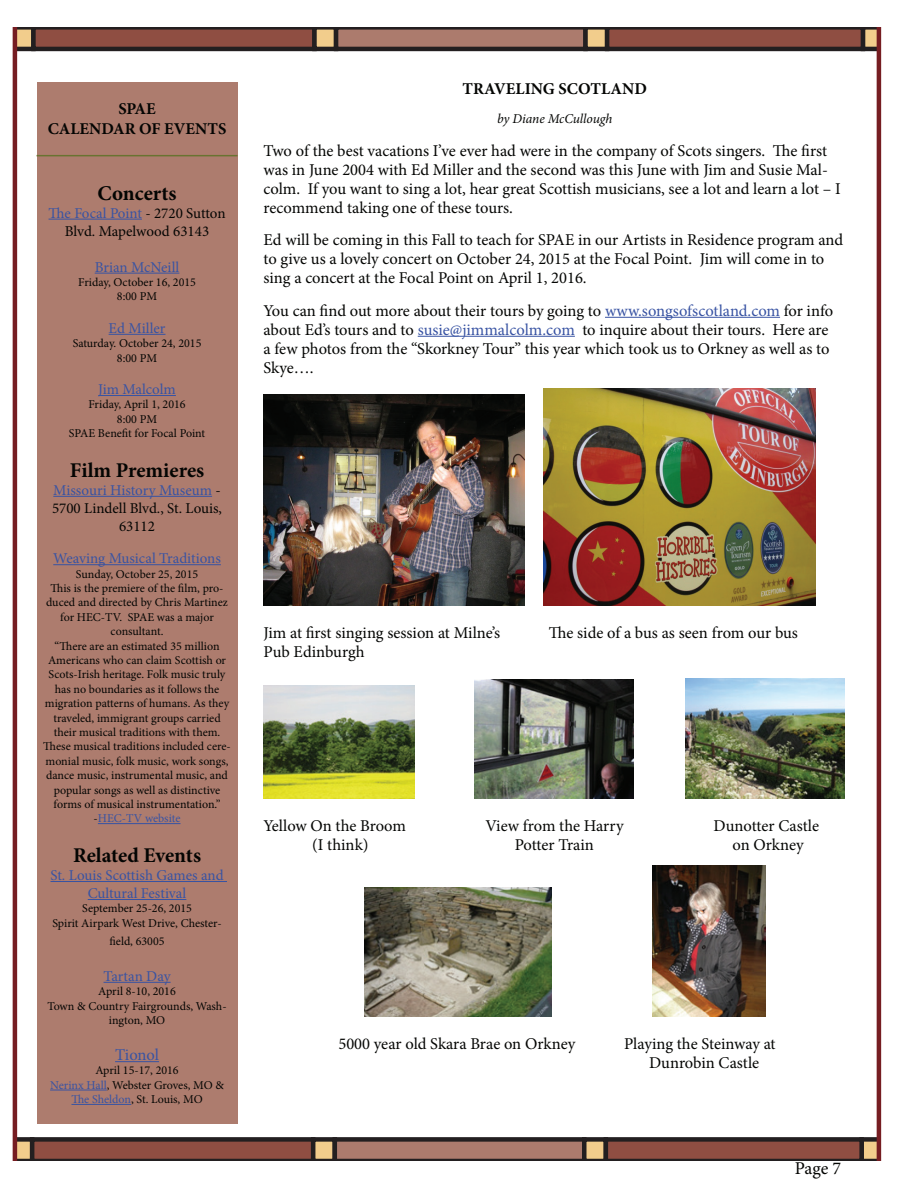
<style>
.page{position:relative;width:900px;height:1200px;background:#fff}
.page>*{position:absolute;margin:0;border:0;box-sizing:border-box;transform-origin:0 0}
.t1{font:700 21px "Minion Pro";letter-spacing:-.005em;color:#040503}
.t2{font:18px "Minion Pro";color:#040503}
.t3{font:16.5px/18.9px "Minion Pro";letter-spacing:-.005em;color:#040503}
.t4{font:700 16.5px/19.8px "Minion Pro";color:#040503;text-align:center}
.t5{font:16.5px "Minion Pro";letter-spacing:-.005em;color:#3853a3}
.t6{font:15px/18px "Minion Pro";color:#3853a3;text-align:center}
.t7{font:15px/18px "Minion Pro";letter-spacing:-.005em;color:#040503;text-align:center}
.t8{font:italic 13.5px "Minion Pro";letter-spacing:-.005em;color:#040503}
.t9{font:12px/14.4px "Minion Pro";color:#040503;text-align:center}
.s1{color:#3853a3}
</style>
<div class="page">
<svg style="left:17px;top:27px;width:860px;height:24px;background:#784e43"></svg>
<svg style="left:17px;top:1137px;width:860px;height:24px;background:#795045"></svg>
<hr style="left:13px;top:27px;width:4px;height:1134px;background:#761d22">
<hr style="left:877px;top:27px;width:4px;height:1134px;background:#761d22">
<hr style="left:605px;top:317px;width:175px;height:1px;background:#3853a3">
<hr style="left:418px;top:336px;width:157px;height:1px;background:#3853a3">
<img style="left:264px;top:395px;width:261px;height:211px">
<img style="left:544px;top:389px;width:271px;height:217px">
<img style="left:264px;top:685px;width:151px;height:113px">
<img style="left:474px;top:680px;width:159px;height:118px">
<img style="left:685px;top:679px;width:160px;height:119px">
<img style="left:365px;top:887px;width:186px;height:129px">
<img style="left:652px;top:866px;width:113px;height:150px">
<div style="left:37px;top:82px;width:201px;height:1041px;background:#ad7c6e"></div>
<hr style="left:49px;top:219px;width:93px;height:1px;background:#3853a3">
<hr style="left:95px;top:273px;width:84px;height:1px;background:#3853a3">
<hr style="left:109px;top:334px;width:57px;height:1px;background:#3853a3">
<hr style="left:98px;top:395px;width:78px;height:1px;background:#3853a3">
<hr style="left:53px;top:496px;width:159px;height:1px;background:#3853a3">
<hr style="left:53px;top:564px;width:168px;height:1px;background:#3853a3">
<hr style="left:98px;top:823px;width:83px;height:1px;background:#3853a3">
<hr style="left:51px;top:881px;width:176px;height:1px;background:#3853a3">
<hr style="left:88px;top:899px;width:98px;height:1px;background:#3853a3">
<hr style="left:104px;top:982px;width:67px;height:1px;background:#3853a3">
<hr style="left:115px;top:1061px;width:44px;height:1px;background:#3853a3">
<hr style="left:50px;top:1090px;width:57px;height:1px;background:#3853a3">
<hr style="left:71px;top:1104px;width:60px;height:1px;background:#3853a3">
<hr style="left:37px;top:155px;width:201px;height:1px;background:#697331">
<p class="t4" style="left:48px;top:99px;width:180px">SPAE<br>CALENDAR OF EVENTS</p>
<p class="t1" style="left:97px;top:178px;width:81px">Concerts</p>
<p class="t7" style="left:49px;top:204px;width:179px"><span class="s1">The Focal Point</span> - 2720 Sutton<br>Blvd. Mapelwood 63143</p>
<p class="t6" style="left:95px;top:258px;width:86px">Brian McNeill</p>
<p class="t9" style="left:78px;top:275px;width:119px">Friday, October 16, 2015<br>8:00 PM</p>
<p class="t6" style="left:109px;top:319px;width:58px">Ed Miller</p>
<p class="t9" style="left:73px;top:336px;width:130px">Saturday. October 24, 2015<br>8:00 PM</p>
<p class="t6" style="left:98px;top:380px;width:79px">Jim Malcolm</p>
<p class="t9" style="left:69px;top:397px;width:138px">Friday, April 1, 2016<br>8:00 PM<br>SPAE Benefit for Focal Point</p>
<p class="t1" style="left:70px;top:455px;width:136px">Film Premieres</p>
<p class="t7" style="left:52px;top:481px;width:172px"><span class="s1">Missouri History Museum</span> -<br>5700 Lindell Blvd., St. Louis,<br>63112</p>
<p class="t6" style="left:53px;top:549px;width:169px">Weaving Musical Traditions</p>
<p class="t9" style="left:43px;top:567px;width:189px">Sunday, October 25, 2015<br>This is the premiere of the film, pro&shy;duced and directed by Chris Martinez for HEC-TV. SPAE was a major consultant.<br>“There are an estimated 35 million Americans who can claim Scottish or Scots-Irish heritage. Folk music truly has no boundaries as it follows the migration patterns of humans. As they traveled, immigrant groups carried their musical traditions with them.<br>These musical traditions included cere&shy;monial music, folk music, work songs, dance music, instrumental music, and popular songs as well as distinctive forms of musical instrumentation.” -<span class="s1">HEC-TV website</span></p>
<p class="t1" style="left:73px;top:841px;width:130px">Related Events</p>
<p class="t6" style="left:51px;top:866px;width:175px">St. Louis Scottish Games and<br>Cultural Festival</p>
<p class="t9" style="left:52px;top:901px;width:171px">September 25-26, 2015<br>Spirit Airpark West Drive, Chester-</p>
<p class="t9" style="left:110px;top:934px;width:57px">field, 63005</p>
<p class="t6" style="left:104px;top:967px;width:69px">Tartan Day</p>
<p class="t9" style="left:47px;top:984px;width:181px">April 8-10, 2016<br>Town &amp; Country Fairgrounds, Wash&shy;ington, MO</p>
<p class="t5" style="left:115px;top:1044px;width:45px">Tionol</p>
<p class="t9" style="left:50px;top:1063px;width:175px">April 15-17, 2016<br><span class="s1">Nerinx Hall</span>, Webster Groves, MO &amp;<br><span class="s1">The Sheldon</span>, St. Louis, MO</p>
<p class="t4" style="left:463px;top:79px;width:186px">TRAVELING SCOTLAND</p>
<p class="t8" style="left:497px;top:110px;width:117px">by Diane McCullough</p>
<p class="t3" style="left:264px;top:141px;width:579px">Two of the best vacations I’ve ever had were in the company of Scots singers. The first was in June 2004 with Ed Miller and the second was this June with Jim and Susie Mal&shy;colm. If you want to sing a lot, hear great Scottish musicians, see a lot and learn a lot – I recommend taking one of these tours.</p>
<p class="t3" style="left:264px;top:231px;width:581px">Ed will be coming in this Fall to teach for SPAE in our Artists in Residence program and to give us a lovely concert on October 24, 2015 at the Focal Point. Jim will come in to sing a concert at the Focal Point on April 1, 2016.</p>
<p class="t3" style="left:264px;top:301px;width:571px">You can find out more about their tours by going to <span class="s1">www.songsofscotland.com</span> for info about Ed’s tours and to <span class="s1">susie@jimmalcolm.com</span> to inquire about their tours. Here are a few photos from the “Skorkney Tour” this year which took us to Orkney as well as to Skye….</p>
<p class="t3" style="left:264px;top:624px;width:238px">Jim at first singing session at Milne’s</p>
<p class="t3" style="left:549px;top:624px;width:251px">The side of a bus as seen from our bus</p>
<p class="t3" style="left:264px;top:643px;width:103px">Pub Edinburgh</p>
<p class="t3" style="left:264px;top:816px;width:144px">Yellow On the Broom</p>
<p class="t3" style="left:485px;top:816px;width:140px">View from the Harry</p>
<p class="t3" style="left:714px;top:816px;width:107px">Dunotter Castle</p>
<p class="t3" style="left:312px;top:835px;width:58px">(I think)</p>
<p class="t3" style="left:515px;top:835px;width:81px">Potter Train</p>
<p class="t3" style="left:732px;top:835px;width:73px">on Orkney</p>
<p class="t3" style="left:338px;top:1034px;width:238px">5000 year old Skara Brae on Orkney</p>
<p class="t3" style="left:624px;top:1034px;width:153px;text-align:center">Playing the Steinway at<br>Dunrobin Castle</p>
<p class="t2" style="left:795px;top:1156px;width:48px">Page 7</p>
</div>
